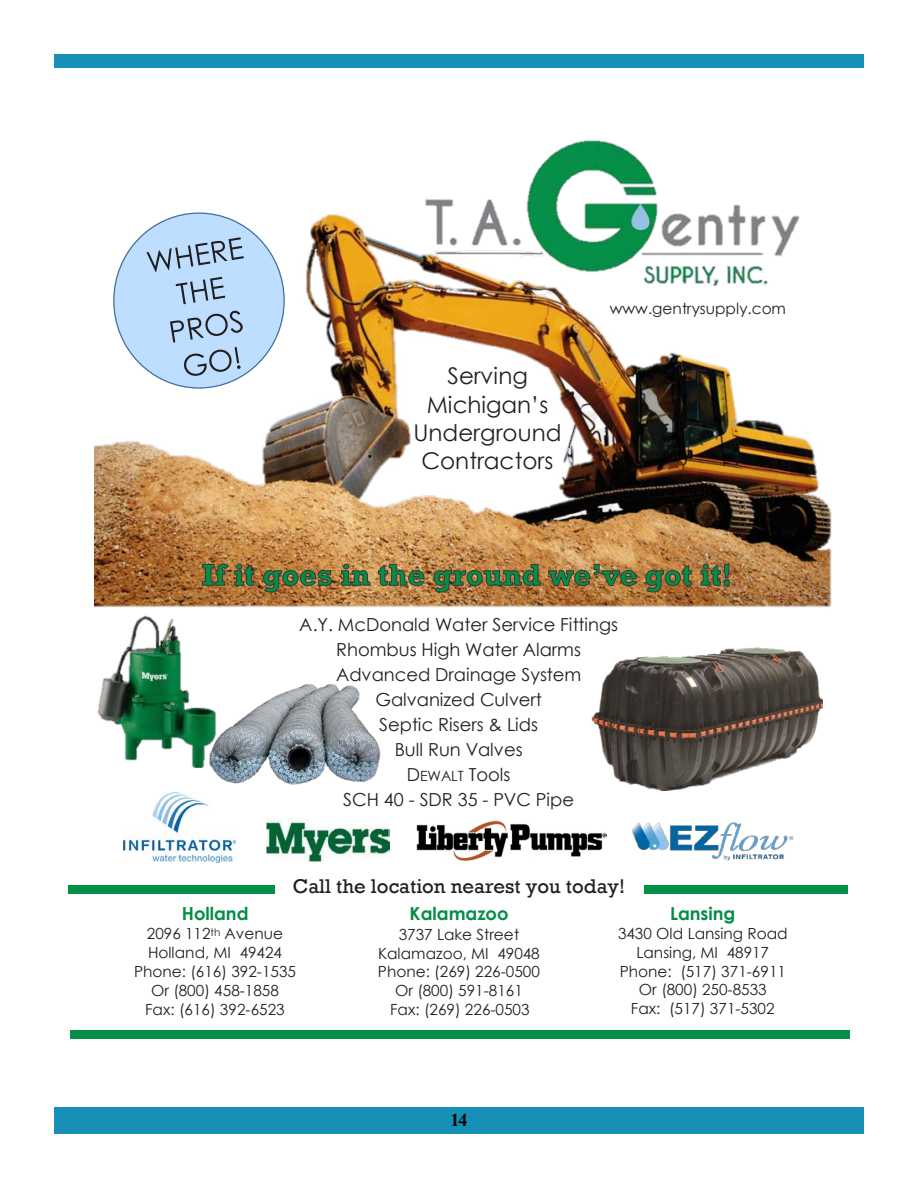
<style>
.page{position:relative;width:918px;height:1188px;background:#fff}
.page>*{position:absolute;margin:0;border:0;box-sizing:border-box;transform-origin:0 0}
.t1{font:22.95px/28.2px "Century Gothic";color:#231f20;text-align:center}
.t2{font:20.4px "Rockwell";color:#231f20}
.t3{font:18px/25px "Century Gothic";color:#231f20;text-align:center}
.t4{font:700 18px "Century Gothic";color:#048e46}
.t5{font:700 18px "Times New Roman";color:#000}
.t6{font:15.3px/18.8px "Century Gothic";color:#231f20;text-align:center}
.s1{font-size:14.1px}
</style>
<div class="page">
<div style="left:54px;top:1107px;width:810px;height:27px;background:#1690b6"></div>
<div style="left:54px;top:54px;width:810px;height:14px;background:#1690b6"></div>
<img style="left:94px;top:214px;width:738px;height:394px">
<img style="left:422px;top:140px;width:379px;height:147px">
<svg style="left:202px;top:564px;width:528px;height:28px"></svg>
<div style="left:70px;top:1031px;width:780px;height:8px;background:#048e46"></div>
<img style="left:100px;top:222px;width:209px;height:186px">
<svg style="left:146px;top:237px;width:98px;height:67px"></svg>
<svg style="left:170px;top:311px;width:73px;height:65px"></svg>
<img style="left:123px;top:793px;width:112px;height:69px">
<img style="left:267px;top:818px;width:123px;height:44px">
<img style="left:416px;top:820px;width:191px;height:41px">
<img style="left:631px;top:822px;width:163px;height:39px">
<img style="left:592px;top:647px;width:230px;height:144px">
<div style="left:68px;top:886px;width:780px;height:8px;background:#048e46"></div>
<div style="left:275px;top:870px;width:368px;height:36px;background:#fff"></div>
<img style="left:212px;top:684px;width:169px;height:101px">
<img style="left:97px;top:615px;width:120px;height:153px">
<p class="t1" style="left:414px;top:362px;width:149px">Serving<br>Michigan’s<br>Underground<br>Contractors</p>
<p class="t6" style="left:610px;top:298px;width:178px">www.gentrysupply.com</p>
<p class="t3" style="left:299px;top:612px;width:320px">A.Y. McDonald Water Service Fittings<br>Rhombus High Water Alarms<br>Advanced Drainage System<br>Galvanized Culvert<br>Septic Risers &amp; Lids<br>Bull Run Valves<br>D<span class="s1">EWALT</span> Tools<br>SCH 40 - SDR 35 - PVC Pipe</p>
<p class="t2" style="left:293px;top:875px;width:334px">Call the location nearest you today!</p>
<p class="t4" style="left:182px;top:902px;width:68px">Holland</p>
<p class="t6" style="left:134px;top:924px;width:164px">2096 112<sup>th</sup> Avenue<br>Holland, MI 49424<br>Phone: (616) 392-1535<br>Or (800) 458-1858<br>Fax: (616) 392-6523</p>
<p class="t4" style="left:410px;top:903px;width:100px">Kalamazoo</p>
<p class="t6" style="left:378px;top:925px;width:164px">3737 Lake Street<br>Kalamazoo, MI 49048<br>Phone: (269) 226-0500<br>Or (800) 591-8161<br>Fax: (269) 226-0503</p>
<p class="t5" style="left:451px;top:1108px;width:18px">14</p>
<p class="t4" style="left:670px;top:902px;width:67px">Lansing</p>
<p class="t6" style="left:618px;top:924px;width:171px">3430 Old Lansing Road<br>Lansing, MI 48917<br>Phone: (517) 371-6911<br>Or (800) 250-8533<br>Fax: (517) 371-5302</p>
</div>
